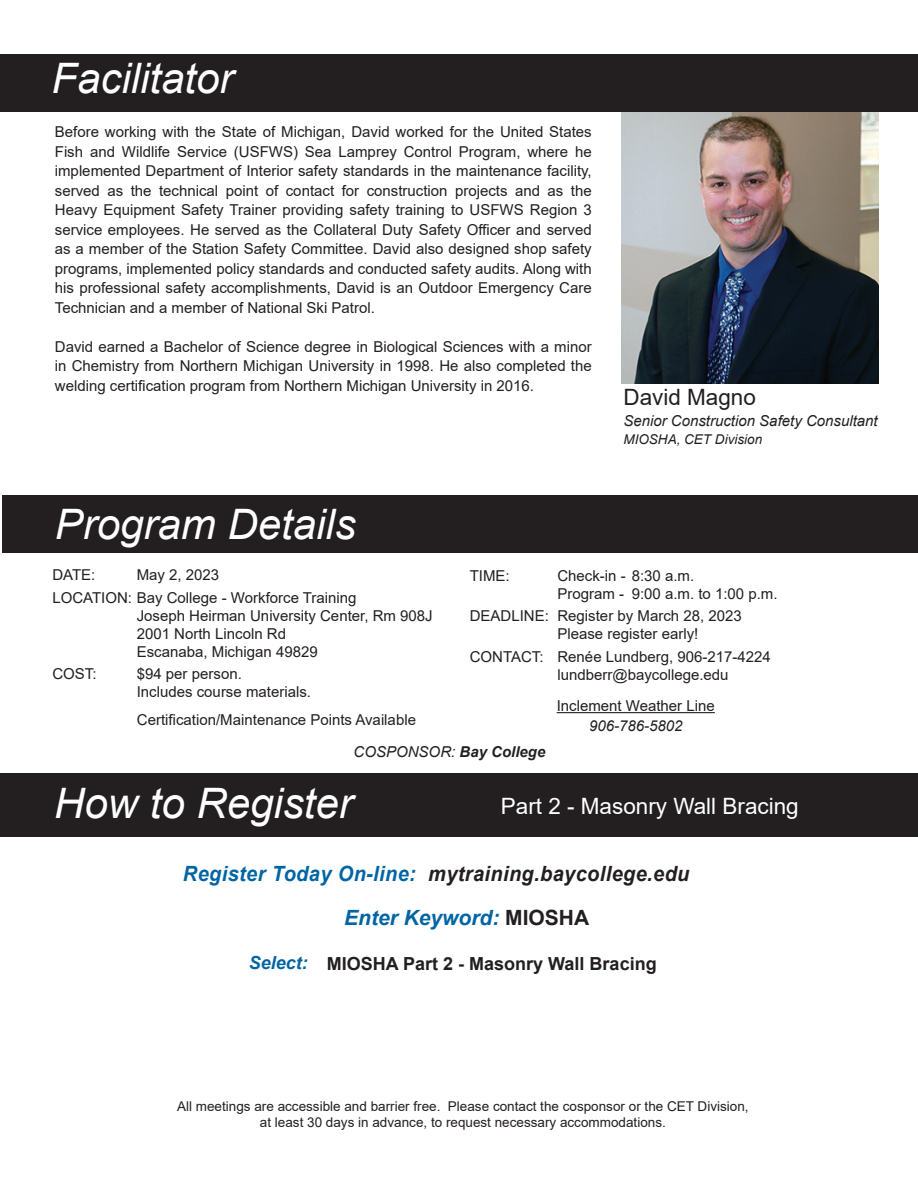
<style>
.page{position:relative;width:918px;height:1188px;background:#fff}
.page>*{position:absolute;margin:0;border:0;box-sizing:border-box;transform-origin:0 0}
.t1{font:italic 42px "Arial";color:#fff}
.t2{font:22.5px "Arial";color:#fff}
.t3{font:22.5px "Arial";color:#231f20}
.t4{font:italic 700 21px/43.3px "Arial";letter-spacing:.02em;color:#0065a4;scale:.95 1}
.t5{font:700 18px "Arial";color:#231f20}
.t6{font:15px/19.5px "Arial";color:#231f20}
.t7{font:italic 15px "Arial";color:#231f20}
.t8{font:13.5px/15.8px "Arial";color:#231f20;text-align:center}
.t9{font:italic 13.5px "Arial";color:#231f20}
.s1{font-weight:700}
.s2{color:#231f20}
.s3{font-style:normal;color:#231f20}
.s4{font-style:italic;color:#0065a4}
</style>
<div class="page">
<img style="left:622px;top:112px;width:257px;height:271px">
<div style="left:2px;top:496px;width:916px;height:57px;background:#231f20"></div>
<div style="left:0;top:773px;width:918px;height:64px;background:#231f20"></div>
<div style="left:0;top:54px;width:918px;height:58px;background:#231f20"></div>
<hr style="left:557px;top:712px;width:158px;height:1px;background:#231f20">
<h1 class="t1" style="left:52px;top:51px;width:184px">Facilitator</h1>
<p class="t6" style="left:55px;top:122px;width:539px;text-align:justify">Before working with the State of Michigan, David worked for the United States Fish and Wildlife Service (USFWS) Sea Lamprey Control Program, where he implemented Department of Interior safety standards in the maintenance facility, served as the technical point of contact for construction projects and as the Heavy Equipment Safety Trainer providing safety training to USFWS Region 3 service employees. He served as the Collateral Duty Safety Officer and served as a member of the Station Safety Committee. David also designed shop safety programs, implemented policy standards and conducted safety audits. Along with his professional safety accomplishments, David is an Outdoor Emergency Care Technician and a member of National Ski Patrol.</p>
<p class="t6" style="left:55px;top:336px;width:538px;text-align:justify">David earned a Bachelor of Science degree in Biological Sciences with a minor in Chemistry from Northern Michigan University in 1998. He also completed the welding certification program from Northern Michigan University in 2016.</p>
<h1 class="t1" style="left:55px;top:497px;width:303px">Program Details</h1>
<h2 class="t3" style="left:623px;top:382px;width:134px">David Magno</h2>
<p class="t7" style="left:623px;top:411px;width:256px">Senior Construction Safety Consultant</p>
<p class="t9" style="left:623px;top:431px;width:140px">MIOSHA, CET Division</p>
<p class="t6" style="left:52px;top:564px;width:306px;line-height:22.5px;text-indent:84px">May 2, 2023<br>LOCATION: Bay College - Workforce Training</p>
<p class="t6" style="left:137px;top:607px;width:297px;line-height:18px">Joseph Heirman University Center, Rm 908J<br>2001 North Lincoln Rd<br>Escanaba, Michigan 49829</p>
<p class="t6" style="left:52px;top:664px;width:46px">COST:</p>
<p class="t6" style="left:137px;top:665px;width:176px;line-height:18px">$94 per person.<br>Includes course materials.</p>
<p class="t6" style="left:52px;top:565px;width:45px">DATE:</p>
<p class="t6" style="left:137px;top:710px;width:281px">Certification/Maintenance Points Available</p>
<p class="t6" style="left:470px;top:565px;width:42px">TIME:</p>
<p class="t6" style="left:557px;top:566px;width:222px;line-height:18px">Check-in - 8:30 a.m.<br>Program - 9:00 a.m. to 1:00 p.m.</p>
<p class="t6" style="left:557px;top:607px;width:186px;line-height:18px;text-indent:-88px">DEADLINE: Register by March 28, 2023<br>Please register early!</p>
<p class="t6" style="left:557px;top:647px;width:215px;line-height:18px;text-indent:-88px">CONTACT: Renée Lundberg, 906-217-4224 lundberr@baycollege.edu</p>
<p class="t6" style="left:557px;top:696px;width:160px">Inclement Weather Line</p>
<p class="t7" style="left:589px;top:716px;width:95px">906-786-5802</p>
<p class="t7" style="left:354px;top:742px;width:193px">COSPONSOR: <span class="s1">Bay College</span></p>
<h1 class="t1" style="left:54px;top:776px;width:300px">How to Register</h1>
<h2 class="t2" style="left:501px;top:791px;width:299px">Part 2 - Masonry Wall Bracing</h2>
<h3 class="t4" style="left:344px;top:853px;width:365px;text-indent:-161px">Register Today On-line: <span class="s2">mytraining.baycollege.edu<br></span>Enter Keyword: <span class="s3">MIOSHA</span></h3>
<p class="t5" style="left:249px;top:951px;width:409px"><span class="s4">Select:</span> MIOSHA Part 2 - Masonry Wall Bracing</p>
<p class="t8" style="left:177px;top:1099px;width:573px">All meetings are accessible and barrier free. Please contact the cosponsor or the CET Division, at least 30 days in advance, to request necessary accommodations.</p>
</div>
